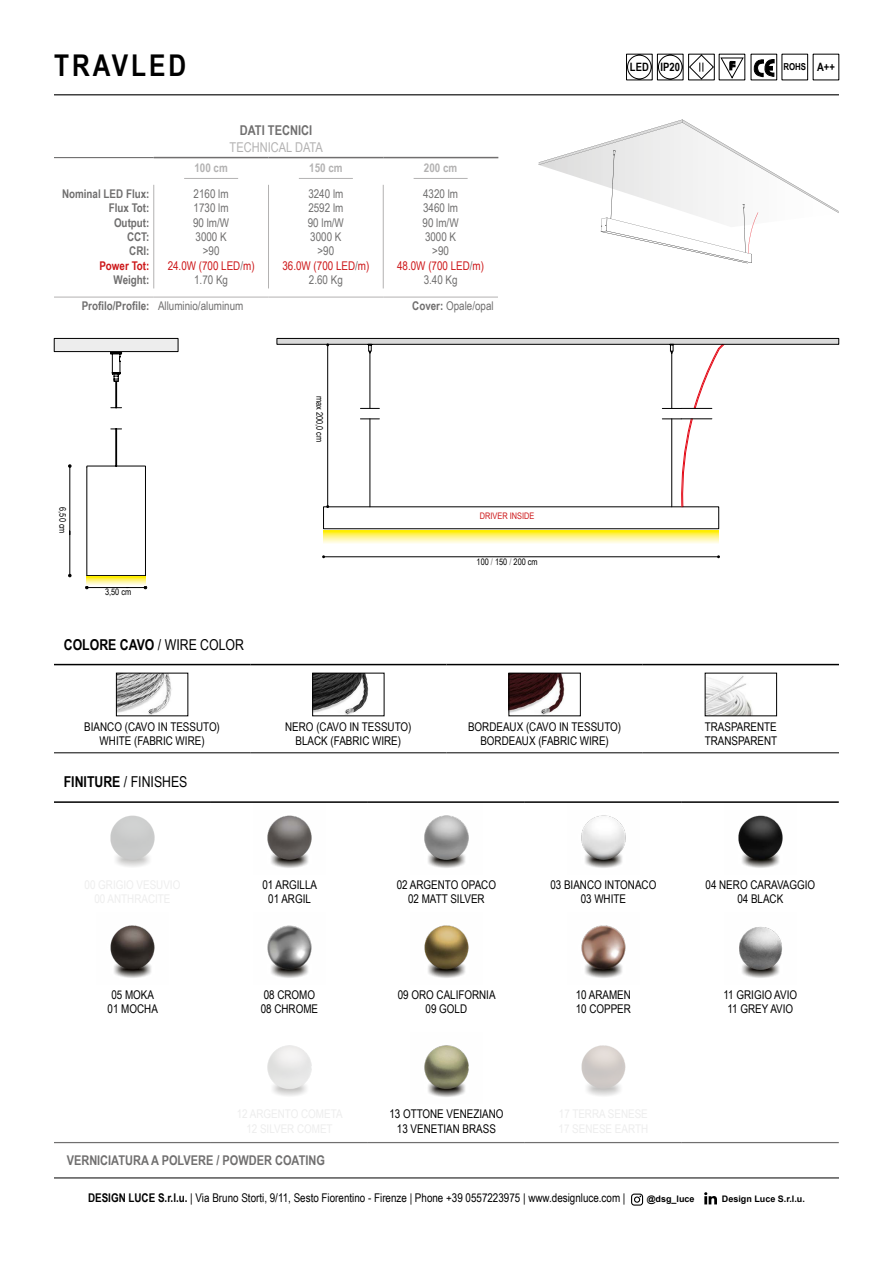
<style>
.page{position:relative;width:893px;height:1263px;background:#fff}
.page>*{position:absolute;margin:0;border:0;box-sizing:border-box;transform-origin:0 0}
.t1{font:700 30px "Arial Narrow";letter-spacing:.1em;color:#000}
.t2{font:700 15px "Arial Narrow";color:#000}
.t3{font:15px "Arial Narrow";color:#000}
.t4{font:13.5px "Arial Narrow";color:#b3b2b2}
.t5{font:700 13.5px "Arial Narrow";color:#706f6f}
.t6{font:700 13.35px "Arial Narrow";color:#706f6f}
.t7{font:12px/14.4px "Arial Narrow";color:#000;text-align:center}
.t8{font:12px/14.4px "Arial Narrow";color:#706f6f;text-align:center}
.t9{font:700 12px/14.4px "Arial Narrow";color:#706f6f;text-align:right}
.t10{font:700 12px "Arial Narrow";color:#b3b2b2}
.t11{font:700 12px "Arial Narrow";color:#cd1719}
.t12{font:700 11.55px "Arial Narrow";color:#000}
.t13{font:700 9.6px "Arial Narrow";color:#000}
.t14{font:9px "Arial Narrow";color:#000}
.t15{font:700 9px "Arial";color:#000}
.t16{font:9px "Arial Narrow";color:#cd1719}
.s1{color:#cd1719}
.s2{font-weight:700}
.s3{font-weight:400}
.s4{color:#706f6f}
.s5{font-size:11.55px}
</style>
<div class="page">
<svg style="left:626px;top:54px;width:213px;height:42px"></svg>
<svg style="left:631px;top:1193px;width:12px;height:12px"></svg>
<svg style="left:704px;top:1192px;width:13px;height:12px"></svg>
<hr style="left:54px;top:1177px;width:785px;height:1px;background:#000">
<hr style="left:54px;top:94px;width:785px;height:1px;background:#000">
<hr style="left:54px;top:1142px;width:157px;height:1px;background:#706f6f">
<hr style="left:211px;top:1142px;width:157px;height:1px;background:#706f6f">
<hr style="left:368px;top:1142px;width:157px;height:1px;background:#706f6f">
<hr style="left:525px;top:1142px;width:157px;height:1px;background:#706f6f">
<hr style="left:682px;top:1142px;width:157px;height:1px;background:#706f6f">
<hr style="left:54px;top:801px;width:157px;height:2px;background:#000">
<hr style="left:211px;top:801px;width:157px;height:2px;background:#000">
<hr style="left:368px;top:801px;width:157px;height:2px;background:#000">
<hr style="left:525px;top:801px;width:157px;height:2px;background:#000">
<hr style="left:682px;top:801px;width:157px;height:2px;background:#000">
<img style="left:110px;top:815px;width:45px;height:52px">
<img style="left:267px;top:815px;width:45px;height:53px">
<img style="left:424px;top:815px;width:45px;height:53px">
<img style="left:581px;top:815px;width:45px;height:53px">
<img style="left:738px;top:815px;width:45px;height:53px">
<img style="left:110px;top:925px;width:45px;height:53px">
<img style="left:267px;top:925px;width:45px;height:53px">
<img style="left:424px;top:925px;width:45px;height:53px">
<img style="left:581px;top:925px;width:45px;height:53px">
<img style="left:739px;top:927px;width:43px;height:51px">
<img style="left:267px;top:1045px;width:45px;height:51px">
<img style="left:424px;top:1045px;width:45px;height:52px">
<img style="left:581px;top:1045px;width:45px;height:51px">
<hr style="left:54px;top:752px;width:196px;height:1px;background:#000">
<hr style="left:250px;top:752px;width:196px;height:1px;background:#000">
<hr style="left:446px;top:752px;width:197px;height:1px;background:#000">
<hr style="left:643px;top:752px;width:196px;height:1px;background:#000">
<hr style="left:54px;top:664px;width:196px;height:1px;background:#000">
<hr style="left:250px;top:664px;width:196px;height:1px;background:#000">
<hr style="left:446px;top:664px;width:197px;height:1px;background:#000">
<hr style="left:643px;top:664px;width:196px;height:1px;background:#000">
<img style="left:118px;top:675px;width:54px;height:39px">
<img style="left:314px;top:675px;width:55px;height:39px">
<div style="left:312px;top:673px;width:72px;height:43px;border:1px solid #000"></div>
<img style="left:510px;top:675px;width:55px;height:39px">
<div style="left:508px;top:673px;width:73px;height:43px;border:1px solid #000"></div>
<img style="left:707px;top:676px;width:46px;height:38px">
<hr style="left:54px;top:157px;width:100px;height:1px;background:#706f6f">
<hr style="left:153px;top:185px;width:1px;height:103px;background:#b3b2b2">
<hr style="left:268px;top:185px;width:1px;height:103px;background:#b3b2b2">
<hr style="left:154px;top:157px;width:114px;height:1px;background:#706f6f">
<hr style="left:268px;top:157px;width:115px;height:1px;background:#706f6f">
<hr style="left:383px;top:157px;width:115px;height:1px;background:#706f6f">
<hr style="left:383px;top:185px;width:1px;height:103px;background:#b3b2b2">
<hr style="left:54px;top:297px;width:100px;height:1px;background:#b3b2b2">
<hr style="left:154px;top:297px;width:114px;height:1px;background:#b3b2b2">
<hr style="left:268px;top:297px;width:115px;height:1px;background:#b3b2b2">
<hr style="left:383px;top:297px;width:115px;height:1px;background:#b3b2b2">
<hr style="left:184px;top:178px;width:54px;height:1px;background:#b3b2b2">
<hr style="left:299px;top:178px;width:54px;height:1px;background:#b3b2b2">
<hr style="left:414px;top:178px;width:54px;height:1px;background:#b3b2b2">
<svg style="left:538px;top:120px;width:301px;height:143px"></svg>
<svg style="left:87px;top:352px;width:59px;height:224px"></svg>
<hr style="left:87px;top:587px;width:41px;height:1px;background:#000">
<svg style="left:126px;top:586px;width:21px;height:3px"></svg>
<hr style="left:70px;top:531px;width:1px;height:45px;background:#000">
<hr style="left:70px;top:466px;width:1px;height:69px;background:#000">
<div style="left:93px;top:543px;width:45px;height:23px;background:#fff"></div>
<svg style="left:87px;top:576px;width:59px;height:9px"></svg>
<div style="left:54px;top:338px;width:124px;height:14px;background:#ededed"></div>
<div style="left:54px;top:338px;width:124px;height:14px;border:1px solid #000"></div>
<svg style="left:323px;top:507px;width:396px;height:22px"></svg>
<svg style="left:276px;top:338px;width:563px;height:169px"></svg>
<hr style="left:327px;top:345px;width:1px;height:162px;background:#000">
<hr style="left:324px;top:556px;width:394px;height:1px;background:#000">
<svg style="left:323px;top:530px;width:395px;height:14px;background:#fff483"></svg>
<h1 class="t1" style="left:54px;top:43px;width:134px">TRAVLED</h1>
<p class="t5" style="left:240px;top:120px;width:74px">DATI TECNICI</p>
<p class="t4" style="left:230px;top:137px;width:95px">TECHNICAL DATA</p>
<p class="t10" style="left:194px;top:159px;width:35px">100 cm</p>
<p class="t10" style="left:309px;top:159px;width:35px">150 cm</p>
<p class="t10" style="left:424px;top:159px;width:35px">200 cm</p>
<p class="t8" style="left:168px;top:186px;width:88px">2160 lm<br>1730 lm<br>90 lm/W<br>3000 K<br>&gt;90<br><span class="s1">24.0W (700 LED</span>/<span class="s1">m)<br></span>1.70 Kg</p>
<p class="t8" style="left:282px;top:186px;width:88px">3240 lm<br>2592 lm<br>90 lm/W<br>3000 K<br>&gt;90<br><span class="s1">36.0W (700 LED</span>/<span class="s1">m)<br></span>2.60 Kg</p>
<p class="t8" style="left:397px;top:186px;width:88px">4320 lm<br>3460 lm<br>90 lm/W<br>3000 K<br>&gt;90<br><span class="s1">48.0W (700 LED</span>/<span class="s1">m)<br></span>3.40 Kg</p>
<p class="t8" style="left:82px;top:298px;width:163px"><span class="s2">Profilo/Profile:</span> Alluminio/aluminum</p>
<p class="t8" style="left:412px;top:298px;width:83px"><span class="s2">Cover:</span> Opale/opal</p>
<p class="t9" style="left:62px;top:186px;width:89px">Nominal LED Flux:<br>Flux Tot:<br>Output:<br>CCT:<br>CRI:</p>
<p class="t11" style="left:99px;top:256px;width:52px">Power Tot:</p>
<p class="t9" style="left:114px;top:272px;width:37px">Weight:</p>
<p class="t14" style="left:69px;top:507px;width:28px;rotate:90deg">6,50 cm</p>
<p class="t14" style="left:105px;top:585px;width:28px">3,50 cm</p>
<p class="t2" style="left:64px;top:633px;width:182px">COLORE CAVO <span class="s3">/ WIRE COLOR</span></p>
<p class="t14" style="left:326px;top:396px;width:48px;rotate:90deg">max 200,0 cm</p>
<p class="t16" style="left:480px;top:510px;width:56px">DRIVER INSIDE</p>
<p class="t14" style="left:477px;top:555px;width:63px">100 <span class="s4">/</span> 150 <span class="s4">/</span> 200 cm</p>
<p class="t12" style="left:630px;top:58px;width:52px">LED IP20</p>
<p class="t13" style="left:783px;top:59px;width:53px">ROHS <span class="s5">A++</span></p>
<p class="t7" style="left:84px;top:719px;width:137px">BIANCO (CAVO IN TESSUTO)<br>WHITE (FABRIC WIRE)</p>
<p class="t7" style="left:285px;top:719px;width:128px">NERO (CAVO IN TESSUTO)<br>BLACK (FABRIC WIRE)</p>
<p class="t7" style="left:468px;top:719px;width:155px">BORDEAUX (CAVO IN TESSUTO)<br>BORDEAUX (FABRIC WIRE)</p>
<p class="t7" style="left:705px;top:719px;width:74px;text-align:left">TRASPARENTE<br>TRANSPARENT</p>
<p class="t3" style="left:64px;top:771px;width:125px"><span class="s2">FINITURE</span> / FINISHES</p>
<p class="t7" style="left:262px;top:877px;width:56px">01 ARGILLA<br>01 ARGIL</p>
<p class="t7" style="left:397px;top:877px;width:101px">02 ARGENTO OPACO<br>02 MATT SILVER</p>
<p class="t7" style="left:550px;top:877px;width:107px">03 BIANCO INTONACO<br>03 WHITE</p>
<p class="t7" style="left:705px;top:877px;width:111px">04 NERO CARAVAGGIO<br>04 BLACK</p>
<p class="t7" style="left:108px;top:987px;width:52px">05 MOKA<br>01 MOCHA</p>
<p class="t7" style="left:261px;top:987px;width:59px;text-align:left">08 CROMO<br>08 CHROME</p>
<p class="t7" style="left:398px;top:987px;width:99px">09 ORO CALIFORNIA<br>09 GOLD</p>
<p class="t7" style="left:576px;top:987px;width:57px;text-align:left">10 ARAMEN<br>10 COPPER</p>
<p class="t7" style="left:724px;top:987px;width:75px">11 GRIGIO AVIO<br>11 GREY AVIO</p>
<p class="t6" style="left:67px;top:1150px;width:260px">VERNICIATURA A POLVERE / POWDER COATING</p>
<p class="t7" style="left:389px;top:1106px;width:116px">13 OTTONE VENEZIANO<br>13 VENETIAN BRASS</p>
<p class="t7" style="left:88px;top:1190px;width:539px"><span class="s2">DESIGN LUCE S.r.l.u.</span> | Via Bruno Storti, 9/11, Sesto Fiorentino - Firenze | Phone +39 0557223975 | www.designluce.com |</p>
<p class="t15" style="left:647px;top:1193px;width:49px">@dsg_luce</p>
<p class="t15" style="left:722px;top:1192px;width:85px">Design Luce S.r.l.u.</p>
</div>
